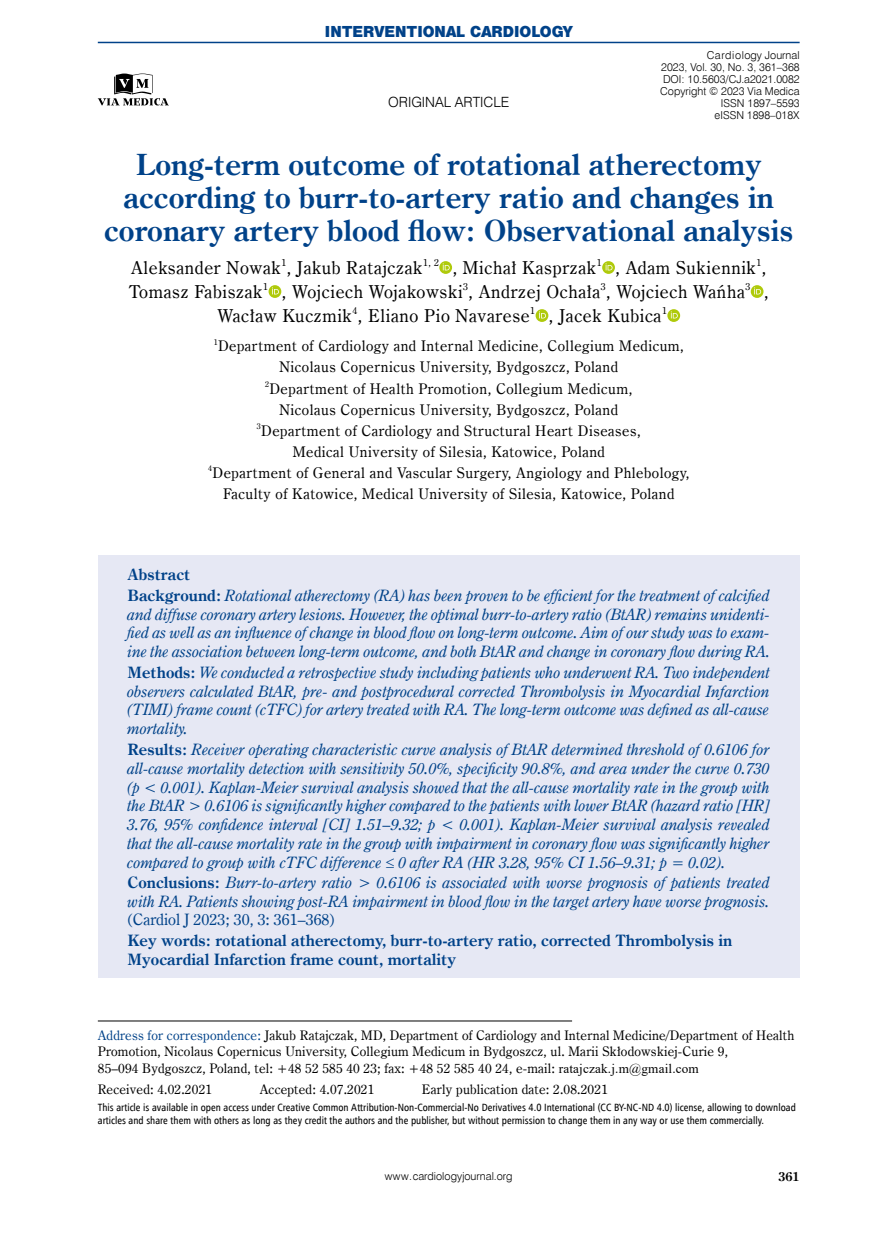
<style>
.page{position:relative;width:872px;height:1234px;background:#fff}
.page>*{position:absolute;margin:0;border:0;box-sizing:border-box;transform-origin:0 0}
.t1{font:700 29.4px/33px "Century Oldst EU";color:#004289;text-align:center}
.t2{font:17.85px "Century Oldst EU";letter-spacing:.035em;color:#000}
.t3{font:italic 15.75px/18.8px "Century Oldst EU";color:#004289;text-align:justify}
.t4{font:700 15.75px/18.8px "Century Oldst EU";color:#004289}
.t5{font:15.75px "Century Oldst EU";color:#004289}
.t6{font:14.7px/21px "Century Oldst EU";letter-spacing:.035em;color:#000;text-align:center}
.t7{font:14.1px "Swis 721 Blk 2 EU";color:#004289}
.t8{font:14.1px "Swis 721 Lt EU";color:#000}
.t9{font:13.2px/16.5px "Century Oldst EU";letter-spacing:.015em;color:#000}
.t10{font:700 12.75px "Century Oldst EU";color:#000}
.t11{font:10.95px/12px "Swis 721 Lt EU";color:#000;text-align:right}
.t12{font:10.5px/12.8px "Humnst 777 Cn EU";color:#000}
.s1{font-weight:700;font-style:normal}
.s2{color:#004289}
.s3{font-family:"Times New Roman"}
</style>
<div class="page">
<hr style="left:98px;top:1020px;width:474px;height:1px;background:#000">
<svg style="left:439px;top:261px;width:13px;height:13px"></svg>
<svg style="left:443px;top:263px;width:7px;height:7px"></svg>
<svg style="left:602px;top:261px;width:13px;height:13px"></svg>
<svg style="left:605px;top:263px;width:7px;height:7px"></svg>
<svg style="left:268px;top:285px;width:13px;height:13px"></svg>
<svg style="left:272px;top:287px;width:7px;height:7px"></svg>
<svg style="left:750px;top:285px;width:13px;height:13px"></svg>
<svg style="left:754px;top:287px;width:7px;height:7px"></svg>
<svg style="left:535px;top:309px;width:13px;height:13px"></svg>
<svg style="left:539px;top:311px;width:7px;height:7px"></svg>
<svg style="left:667px;top:309px;width:13px;height:13px"></svg>
<svg style="left:670px;top:311px;width:8px;height:7px"></svg>
<div style="left:98px;top:555px;width:701px;height:422px;background:#e6e8f4"></div>
<hr style="left:98px;top:42px;width:701px;height:1px;background:#004289">
<svg style="left:98px;top:74px;width:71px;height:32px"></svg>
<p class="t7" style="left:325px;top:22px;width:249px">INTERVENTIONAL CARDIOLOGY</p>
<p class="t8" style="left:388px;top:93px;width:123px">ORIGINAL ARTICLE</p>
<p class="t11" style="left:660px;top:49px;width:141px">Cardiology Journal<br>2023, Vol. 30, No. 3, 361–368<br>DOI: 10.5603/CJ.a2021.0082<br>Copyright © 2023 Via Medica<br>ISSN 1897–5593<br>eISSN 1898–018X</p>
<h1 class="t1" style="left:104px;top:149px;width:690px">Long-term outcome of rotational atherectomy according to burr-to-artery ratio and changes in coronary artery blood flow: Observational analysis</h1>
<p class="t2" style="left:131px;top:256px;width:637px">Aleksander Nowak<sup>1</sup>, Jakub Ratajczak<sup>1,</sup> <sup>2</sup> , Michał Kasprzak<sup>1</sup> , Adam Sukiennik<sup>1</sup>,</p>
<p class="t2" style="left:129px;top:280px;width:641px">Tomasz Fabiszak<sup>1</sup> , Wojciech Wojakowski<sup>3</sup>, Andrzej Ochała<sup>3</sup>, Wojciech Wańha<sup>3</sup> ,</p>
<p class="t2" style="left:217px;top:304px;width:451px">Wacław Kuczmik<sup>4</sup>, Eliano Pio Navarese<sup>1</sup> , Jacek Kubica<sup>1</sup></p>
<p class="t6" style="left:208px;top:336px;width:482px"><sup>1</sup>Department of Cardiology and Internal Medicine, Collegium Medicum, Nicolaus Copernicus University, Bydgoszcz, Poland<br><sup>2</sup>Department of Health Promotion, Collegium Medicum,<br>Nicolaus Copernicus University, Bydgoszcz, Poland<br><sup>3</sup>Department of Cardiology and Structural Heart Diseases,<br>Medical University of Silesia, Katowice, Poland<br><sup>4</sup>Department of General and Vascular Surgery, Angiology and Phlebology, Faculty of Katowice, Medical University of Silesia, Katowice, Poland</p>
<p class="t3" style="left:128px;top:564px;width:644px;line-height:20.9px"><span class="s1">Abstract<br>Background:</span> Rotational atherectomy (RA) has been proven to be efficient for the treatment of calcified</p>
<p class="t3" style="left:128px;top:604px;width:644px">and diffuse coronary artery lesions. However, the optimal burr-to-artery ratio (BtAR) remains unidenti&shy;fied as well as an influence of change in blood flow on long-term outcome. Aim of our study was to exam&shy;ine the association between long-term outcome, and both BtAR and change in coronary flow during RA.</p>
<p class="t3" style="left:128px;top:663px;width:644px"><span class="s1">Methods:</span> We conducted a retrospective study including patients who underwent RA. Two independent observers calculated BtAR, pre- and postprocedural corrected Thrombolysis in Myocardial Infarction (TIMI) frame count (cTFC) for artery treated with RA. The long-term outcome was defined as all-cause mortality.</p>
<p class="t3" style="left:128px;top:740px;width:644px"><span class="s1">Results:</span> Receiver operating characteristic curve analysis of BtAR determined threshold of 0.6106 for all-cause mortality detection with sensitivity 50.0%, specificity 90.8%, and area under the curve 0.730 (p &lt; 0.001). Kaplan-Meier survival analysis showed that the all-cause mortality rate in the group with the BtAR &gt; 0.6106 is significantly higher compared to the patients with lower BtAR (hazard ratio [HR] 3.76, 95% confidence interval [CI] 1.51–9.32; p &lt; 0.001). Kaplan-Meier survival analysis revealed that the all-cause mortality rate in the group with impairment in coronary flow was significantly higher compared to group with cTFC difference ≤ 0 after RA (HR 3.28, 95% CI 1.56–9.31; p = 0.02).</p>
<p class="t3" style="left:128px;top:873px;width:644px"><span class="s1">Conclusions:</span> Burr-to-artery ratio &gt; 0.6106 is associated with worse prognosis of patients treated with RA. Patients showing post-RA impairment in blood flow in the target artery have worse prognosis.</p>
<p class="t5" style="left:128px;top:909px;width:209px">(Cardiol J 2023; 30, 3: 361–368)</p>
<p class="t4" style="left:128px;top:931px;width:606px">Key words: rotational atherectomy, burr-to-artery ratio, corrected Thrombolysis in<br>Myocardial Infarction frame count, mortality</p>
<p class="t9" style="left:98px;top:1026px;width:698px"><span class="s2">Address for correspondence:</span> Jakub Ratajczak, MD, Department of Cardiology and Internal Medicine/Department of Health<br>Promotion, Nicolaus Copernicus University, Collegium Medicum in Bydgoszcz, ul. Marii Skłodowskiej-Curie 9,<br>85–094 Bydgoszcz, Poland, tel: +48 52 585 40 23; fax: +48 52 585 40 24, e-mail: <span class="s3">ratajczak.j.m@gmail.com</span></p>
<p class="t9" style="left:98px;top:1080px;width:116px">Received: 4.02.2021</p>
<p class="t9" style="left:260px;top:1080px;width:116px">Accepted: 4.07.2021</p>
<p class="t9" style="left:422px;top:1080px;width:187px">Early publication date: 2.08.2021</p>
<p class="t12" style="left:98px;top:1100px;width:699px">This article is available in open access under Creative Common Attribution-Non-Commercial-No Derivatives 4.0 International (CC BY-NC-ND 4.0) license, allowing to download articles and share them with others as long as they credit the authors and the publisher, but without permission to change them in any way or use them commercially.</p>
<p class="t11" style="left:385px;top:1170px;width:129px">www.cardiologyjournal.org</p>
<p class="t10" style="left:778px;top:1167px;width:23px">361</p>
</div>
